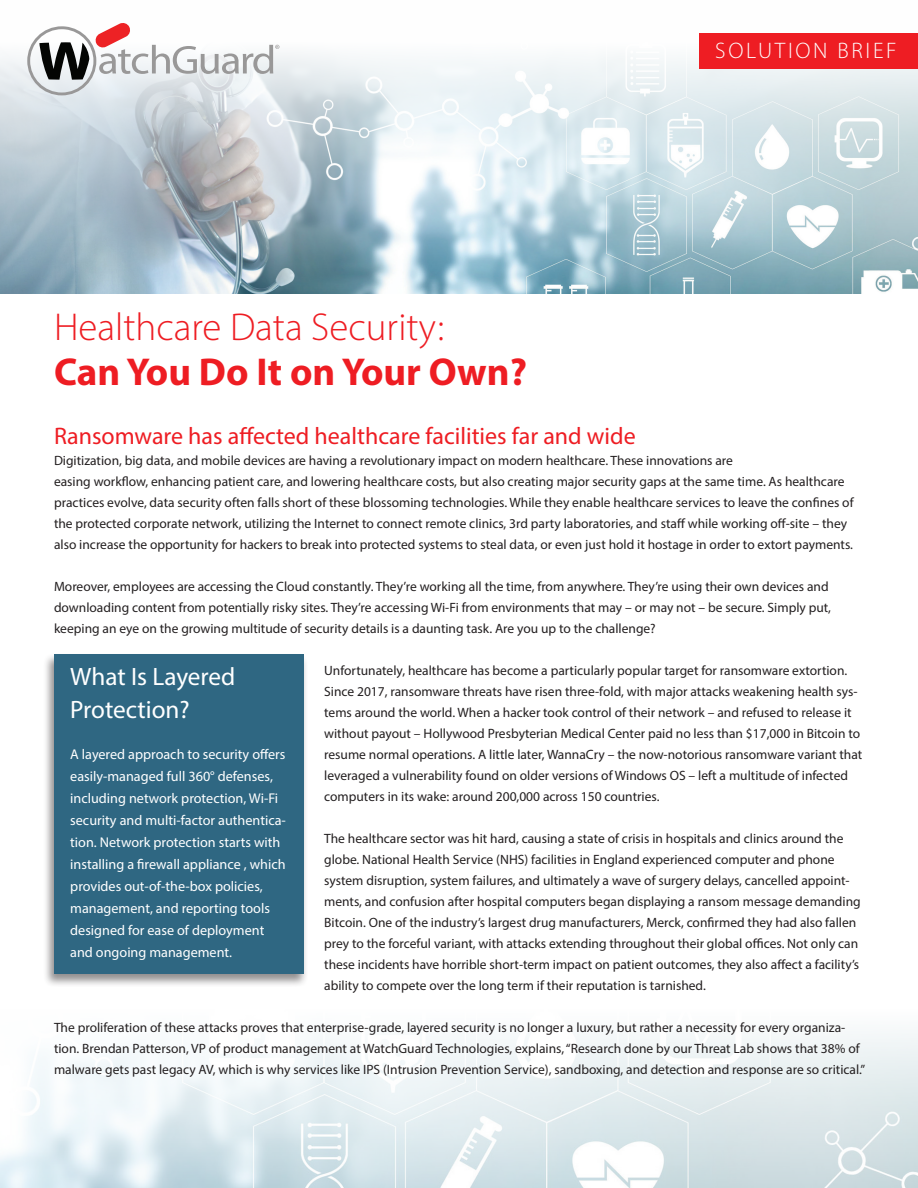
<style>
.page{position:relative;width:918px;height:1188px;background:#fff}
.page>*{position:absolute;margin:0;border:0;box-sizing:border-box;transform-origin:0 0}
.t1{font:300 39px "Myriad Pro";color:#ee1d23}
.t2{font:700 39px "Myriad Pro";color:#ee1d23}
.t3{font:25.2px "Myriad Pro";color:#fff}
.t4{font:24px "Myriad Pro";color:#ee1d23}
._2011_ds_-_red_subhe{font:300 22.5px "Myriad Pro";letter-spacing:.12em;color:#fff}
.t5{font:14.1px/22px "Myriad Pro";color:#fff}
.t6{font:13.5px/21px "Myriad Pro";color:#231f20}
</style>
<div class="page">
<img style="left:0;top:1033px;width:918px;height:155px">
<img style="left:0;top:33px;width:918px;height:261px">
<svg style="left:27px;top:23px;width:252px;height:72px"></svg>
<div style="left:700px;top:33px;width:218px;height:35px;background:#ee1d23"></div>
<div style="left:43px;top:652px;width:265px;height:336px;background:#231f20;opacity:.5"></div>
<div style="left:54px;top:654px;width:250px;height:320px;background:#2f6782"></div>
<h1 class="t1" style="left:54px;top:304px;width:392px">Healthcare Data Security:</h1>
<h1 class="t2" style="left:54px;top:347px;width:475px">Can You Do It on Your Own?</h1>
<p class="_2011_ds_-_red_subhe" style="left:715px;top:37px;width:183px">SOLUTION BRIEF</p>
<p class="t4" style="left:54px;top:421px;width:583px">Ransomware has affected healthcare facilities far and wide</p>
<p class="t6" style="left:54px;top:450px;width:801px">Digitization, big data, and mobile devices are having a revolutionary impact on modern healthcare. These innovations are<br>easing workflow, enhancing patient care, and lowering healthcare costs, but also creating major security gaps at the same time. As healthcare practices evolve, data security often falls short of these blossoming technologies. While they enable healthcare services to leave the confines of the protected corporate network, utilizing the Internet to connect remote clinics, 3rd party laboratories, and staff while working off-site – they also increase the opportunity for hackers to break into protected systems to steal data, or even just hold it hostage in order to extort payments.</p>
<p class="t6" style="left:54px;top:576px;width:779px">Moreover, employees are accessing the Cloud constantly. They’re working all the time, from anywhere. They’re using their own devices and downloading content from potentially risky sites. They’re accessing Wi-Fi from environments that may – or may not – be secure. Simply put, keeping an eye on the growing multitude of security details is a daunting task. Are you up to the challenge?</p>
<p class="t6" style="left:324px;top:659px;width:540px">Unfortunately, healthcare has become a particularly popular target for ransomware extortion.<br>Since 2017, ransomware threats have risen three-fold, with major attacks weakening health sys&shy;tems around the world. When a hacker took control of their network – and refused to release it without payout – Hollywood Presbyterian Medical Center paid no less than $17,000 in Bitcoin to resume normal operations. A little later, WannaCry – the now-notorious ransomware variant that leveraged a vulnerability found on older versions of Windows OS – left a multitude of infected computers in its wake: around 200,000 across 150 countries.</p>
<p class="t6" style="left:324px;top:827px;width:538px">The healthcare sector was hit hard, causing a state of crisis in hospitals and clinics around the globe. National Health Service (NHS) facilities in England experienced computer and phone system disruption, system failures, and ultimately a wave of surgery delays, cancelled appoint&shy;ments, and confusion after hospital computers began displaying a ransom message demanding Bitcoin. One of the industry’s largest drug manufacturers, Merck, confirmed they had also fallen prey to the forceful variant, with attacks extending throughout their global offices. Not only can these incidents have horrible short-term impact on patient outcomes, they also affect a facility’s ability to compete over the long term if their reputation is tarnished.</p>
<p class="t6" style="left:54px;top:1016px;width:813px">The proliferation of these attacks proves that enterprise-grade, layered security is no longer a luxury, but rather a necessity for every organiza&shy;tion. Brendan Patterson, VP of product management at WatchGuard Technologies, explains, “Research done by our Threat Lab shows that 38% of malware gets past legacy AV, which is why services like IPS (Intrusion Prevention Service), sandboxing, and detection and response are so critical.”</p>
<p class="t3" style="left:70px;top:661px;width:167px">What Is Layered</p>
<p class="t3" style="left:70px;top:694px;width:121px">Protection?</p>
<p class="t5" style="left:70px;top:743px;width:217px">A layered approach to security offers easily-managed full 360° defenses, including network protection, Wi-Fi security and multi-factor authentica&shy;tion. Network protection starts with installing a firewall appliance , which provides out-of-the-box policies, management, and reporting tools designed for ease of deployment and ongoing management.</p>
</div>
